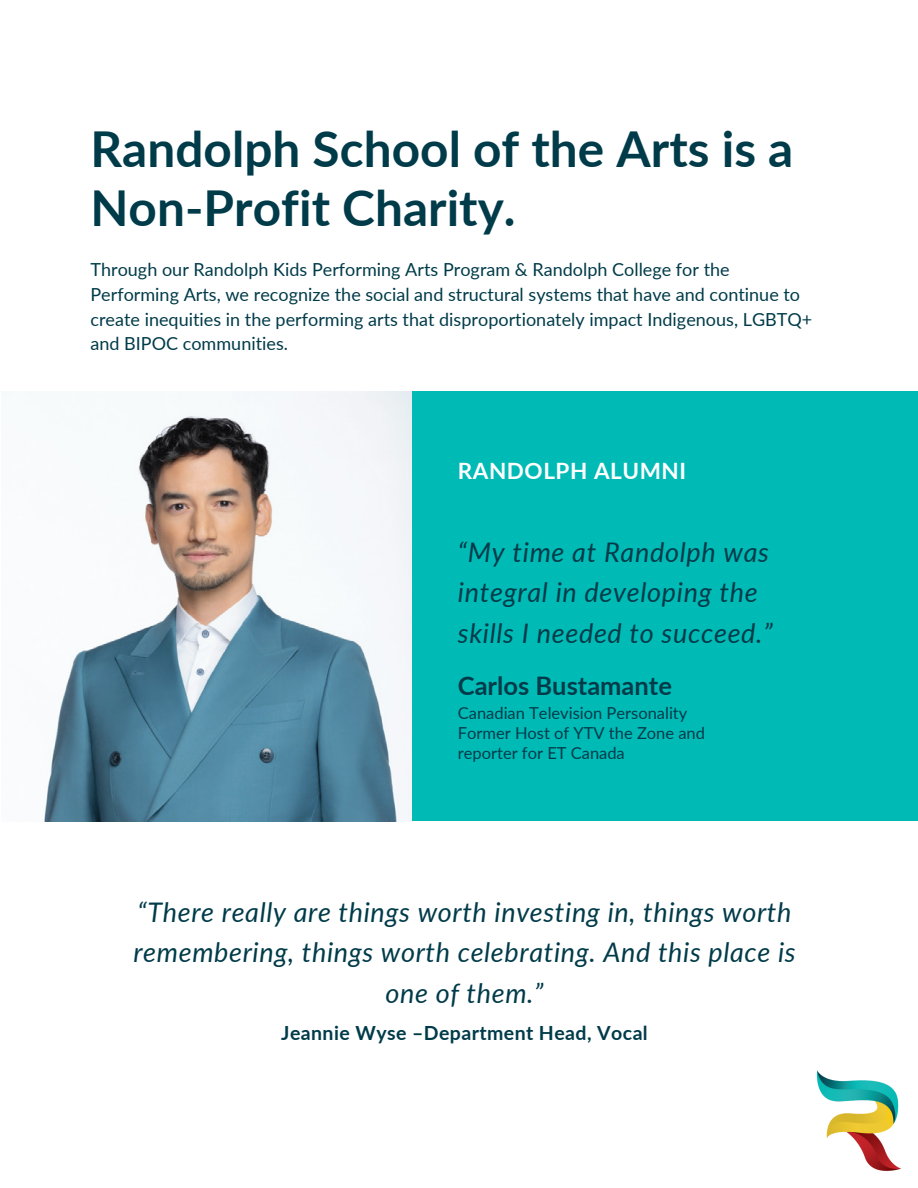
<style>
.page{position:relative;width:918px;height:1188px;background:#fff}
.page>*{position:absolute;margin:0;border:0;box-sizing:border-box;transform-origin:0 0}
.t1{font:700 49.5px/59.7px "Lato";color:#003b49}
.t2{font:italic 27px/40.5px "Lato";letter-spacing:.025em;color:#003b49;text-align:center}
.t3{font:700 25.5px "Lato";color:#003b49}
.t4{font:700 22.5px "Lato";letter-spacing:.025em;color:#fff}
.t5{font:700 19.5px "Lato";letter-spacing:.02em;color:#003b49}
.t6{font:18px/24.8px "Lato";color:#003b49}
.t7{font:16.5px/20.2px "Lato";color:#003b49}
</style>
<div class="page">
<div style="left:408px;top:391px;width:510px;height:429px;background:#00bab6"></div>
<img style="left:44px;top:391px;width:367px;height:431px">
<img style="left:816px;top:1070px;width:85px;height:101px">
<p class="t1" style="left:90px;top:118px;width:704px">Randolph School of the Arts is a<br>Non-Profit Charity.</p>
<p class="t6" style="left:90px;top:257px;width:723px">Through our Randolph Kids Performing Arts Program &amp; Randolph College for the Performing Arts, we recognize the social and structural systems that have and continue to create inequities in the performing arts that disproportionately impact Indigenous, LGBTQ+ and BIPOC communities.</p>
<p class="t4" style="left:458px;top:457px;width:230px">RANDOLPH ALUMNI</p>
<p class="t2" style="left:458px;top:531px;width:316px;text-align:left">“My time at Randolph was integral in developing the skills I needed to succeed.”</p>
<p class="t3" style="left:458px;top:670px;width:216px">Carlos Bustamante</p>
<p class="t7" style="left:458px;top:702px;width:249px">Canadian Television Personality<br>Former Host of YTV the Zone and reporter for ET Canada</p>
<p class="t2" style="left:133px;top:891px;width:664px">“There really are things worth investing in, things worth remembering, things worth celebrating. And this place is one of them.”</p>
<p class="t5" style="left:281px;top:1020px;width:368px">Jeannie Wyse –Department Head, Vocal</p>
</div>
